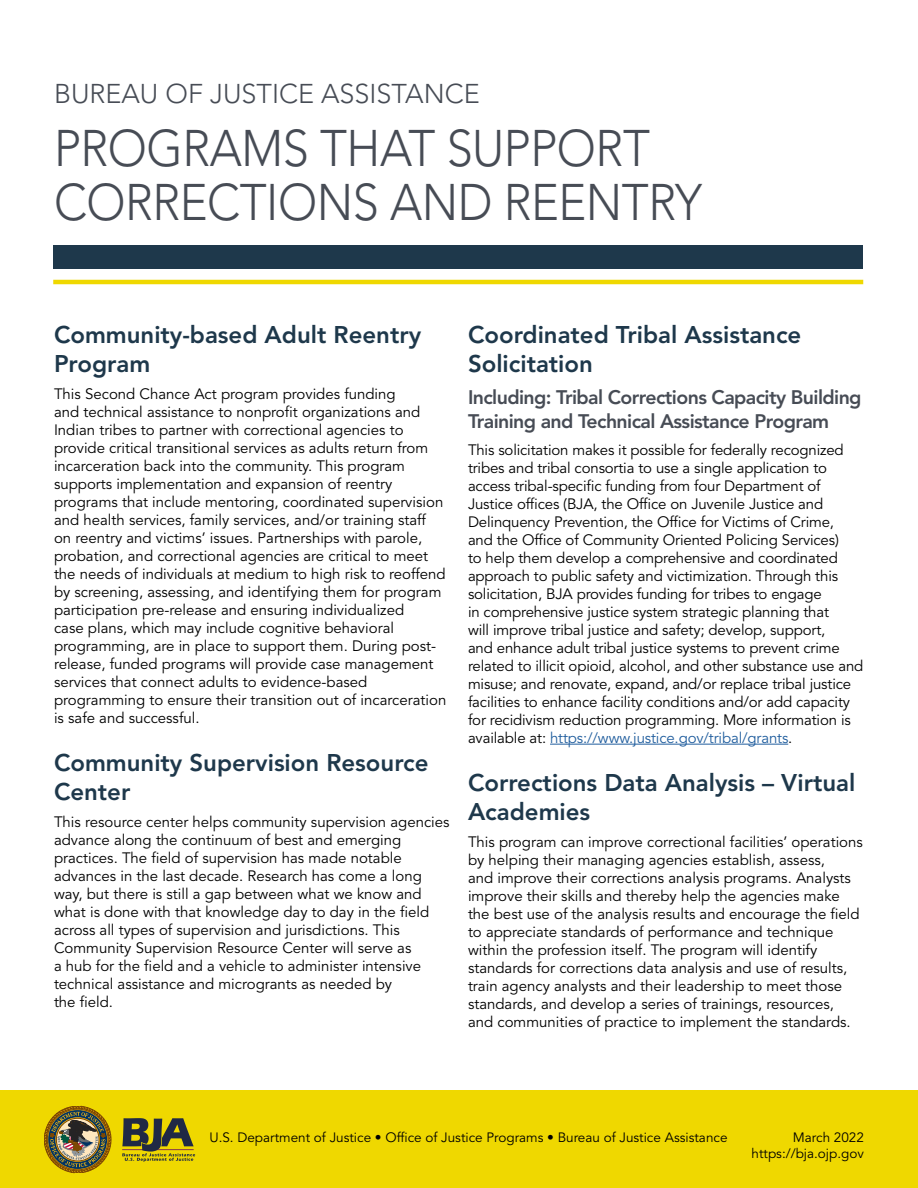
<style>
.page{position:relative;width:918px;height:1188px;background:#fff}
.page>*{position:absolute;margin:0;border:0;box-sizing:border-box;transform-origin:0 0}
.t1{font:300 51px/54px "Avenir LT Std";letter-spacing:-.01em;color:#474c55;scale:.92 1}
.t2{font:300 27px "Avenir LT Std";color:#474c55}
.t3{font:800 24px/28.8px "Avenir LT Std";color:#1e384b}
.t4{font:800 19.5px/23.4px "Avenir LT Std";letter-spacing:-.03em;color:#474c55}
.t5{font:15px/18px "Avenir LT Std";color:#000}
.t6{font:13.5px/16.5px "Avenir LT Std";color:#000;text-align:right}
.s1{color:#215e9e}
</style>
<div class="page">
<hr style="left:53px;top:280px;width:810px;height:4px;background:#efd800">
<div style="left:53px;top:245px;width:810px;height:23px;background:#1e384b"></div>
<hr style="left:550px;top:744px;width:238px;height:1px;background:#215e9e">
<div style="left:0;top:1091px;width:918px;height:97px;background:#efd800"></div>
<svg style="left:44px;top:1106px;width:68px;height:67px"></svg>
<svg style="left:122px;top:1118px;width:73px;height:44px"></svg>
<p class="t2" style="left:54px;top:78px;width:427px">BUREAU OF JUSTICE ASSISTANCE</p>
<h1 class="t1" style="left:54px;top:122px;width:706px">PROGRAMS THAT SUPPORT<br>CORRECTIONS AND REENTRY</h1>
<h2 class="t3" style="left:54px;top:320px;width:369px">Community-based Adult Reentry<br>Program</h2>
<p class="t5" style="left:54px;top:385px;width:394px">This Second Chance Act program provides funding<br>and technical assistance to nonproft organizations and Indian tribes to partner with correctional agencies to provide critical transitional services as adults return from incarceration back into the community. This program supports implementation and expansion of reentry programs that include mentoring, coordinated supervision and health services, family services, and/or training staff on reentry and victims’ issues. Partnerships with parole, probation, and correctional agencies are critical to meet the needs of individuals at medium to high risk to reoffend by screening, assessing, and identifying them for program participation pre-release and ensuring individualized<br>case plans, which may include cognitive behavioral programming, are in place to support them. During post&shy;release, funded programs will provide case management services that connect adults to evidence-based programming to ensure their transition out of incarceration is safe and successful.</p>
<h2 class="t3" style="left:54px;top:748px;width:376px">Community Supervision Resource<br>Center</h2>
<p class="t5" style="left:54px;top:813px;width:397px">This resource center helps community supervision agencies advance along the continuum of best and emerging practices. The feld of supervision has made notable advances in the last decade. Research has come a long way, but there is still a gap between what we know and what is done with that knowledge day to day in the feld across all types of supervision and jurisdictions. This Community Supervision Resource Center will serve as<br>a hub for the feld and a vehicle to administer intensive technical assistance and microgrants as needed by<br>the feld.</p>
<h2 class="t3" style="left:468px;top:320px;width:335px">Coordinated Tribal Assistance<br>Solicitation</h2>
<h3 class="t4" style="left:468px;top:386px;width:395px">Including: Tribal Corrections Capacity Building<br>Training and Technical Assistance Program</h3>
<p class="t5" style="left:468px;top:441px;width:397px">This solicitation makes it possible for federally recognized tribes and tribal consortia to use a single application to access tribal-specifc funding from four Department of Justice offces (BJA, the Offce on Juvenile Justice and Delinquency Prevention, the Offce for Victims of Crime,<br>and the Offce of Community Oriented Policing Services)<br>to help them develop a comprehensive and coordinated approach to public safety and victimization. Through this solicitation, BJA provides funding for tribes to engage<br>in comprehensive justice system strategic planning that<br>will improve tribal justice and safety; develop, support,<br>and enhance adult tribal justice systems to prevent crime related to illicit opioid, alcohol, and other substance use and misuse; and renovate, expand, and/or replace tribal justice facilities to enhance facility conditions and/or add capacity for recidivism reduction programming. More information is available at: <span class="s1">https://www.justice.gov/tribal/grants</span>.</p>
<h2 class="t3" style="left:468px;top:768px;width:389px">Corrections Data Analysis – Virtual<br>Academies</h2>
<p class="t5" style="left:468px;top:833px;width:396px">This program can improve correctional facilities’ operations by helping their managing agencies establish, assess,<br>and improve their corrections analysis programs. Analysts improve their skills and thereby help the agencies make the best use of the analysis results and encourage the feld to appreciate standards of performance and technique within the profession itself. The program will identify standards for corrections data analysis and use of results, train agency analysts and their leadership to meet those standards, and develop a series of trainings, resources, and communities of practice to implement the standards.</p>
<p class="t6" style="left:209px;top:1129px;width:520px">U.S. Department of Justice • Offce of Justice Programs • Bureau of Justice Assistance</p>
<p class="t6" style="left:752px;top:1129px;width:114px">March 2022 https://bja.ojp.gov</p>
</div>
